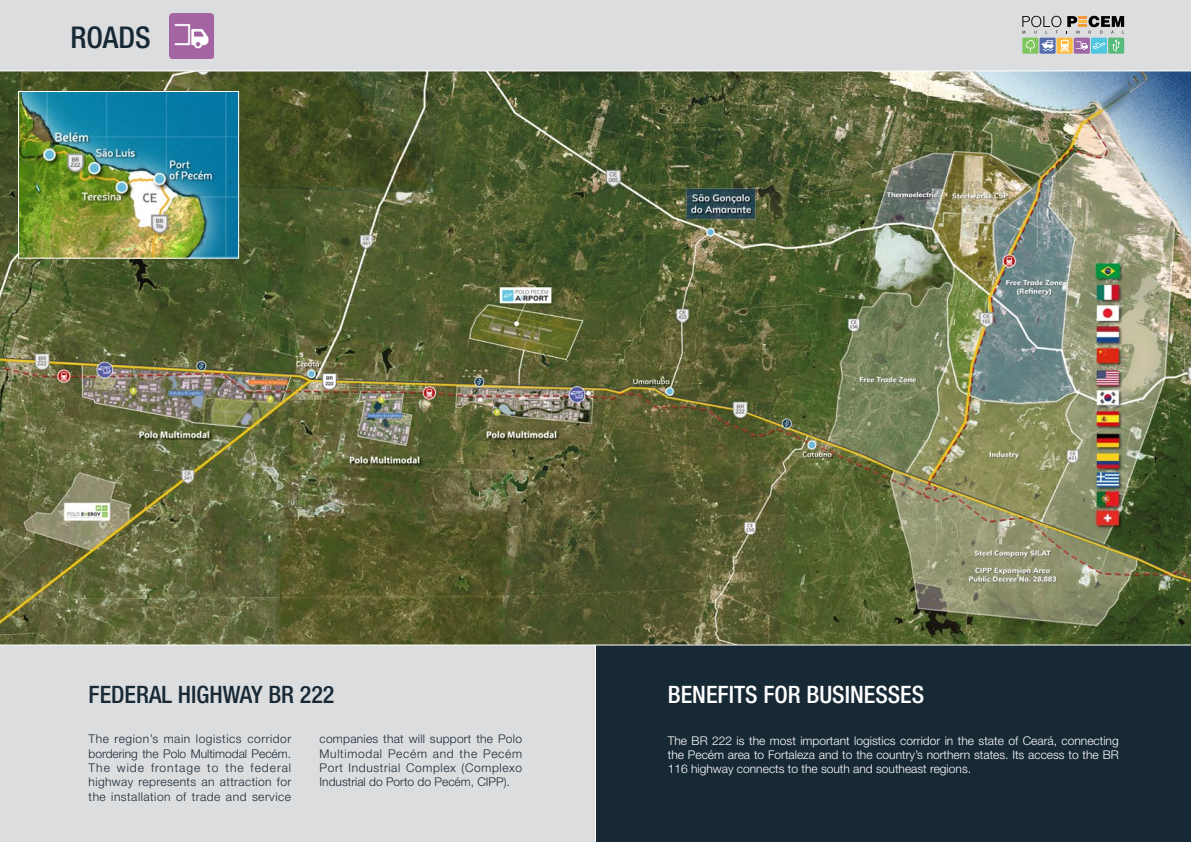
<style>
.page{position:relative;width:1191px;height:842px;background:#fff}
.page>*{position:absolute;margin:0;border:0;box-sizing:border-box;transform-origin:0 0}
.Subtítulo{font:500 condensed 30px "Helvetica Neue LT Std";color:#182936}
.Subtítulo-2{font:500 condensed 24px "Helvetica Neue LT Std";color:#fff}
.Subtítulo-3{font:500 condensed 24px "Helvetica Neue LT Std";color:#182936}
.Texto_Corrido{font:300 12px/14.4px "Helvetica Neue LT Std";letter-spacing:.04em;color:#182936;text-align:justify}
.Texto_Corrido-2{font:300 12px/14.4px "Helvetica Neue LT Std";color:#fff;text-align:justify}
</style>
<div class="page">
<img style="left:0;top:71px;width:1191px;height:573px">
<div style="left:596px;top:645px;width:595px;height:197px;background:#182936"></div>
<div style="left:0;top:645px;width:596px;height:197px;background:#dcdddf"></div>
<hr style="left:595px;top:645px;width:1px;height:197px;background:#fff">
<img style="left:322px;top:373px;width:14px;height:16px">
<div style="left:0;top:0;width:1191px;height:71px;background:#dcdddf"></div>
<img style="left:169px;top:14px;width:45px;height:44px">
<img style="left:20px;top:93px;width:217px;height:164px">
<div style="left:18px;top:91px;width:221px;height:168px;border:1px solid #fff"></div>
<hr style="left:0;top:70px;width:1191px;height:1px;background:#fff">
<svg style="left:1022px;top:16px;width:102px;height:18px"></svg>
<div style="left:1022px;top:38px;width:16px;height:16px;background:#80c55e"></div>
<svg style="left:1025px;top:40px;width:10px;height:12px"></svg>
<div style="left:1039px;top:38px;width:16px;height:16px;background:#546bad"></div>
<svg style="left:1041px;top:40px;width:12px;height:11px"></svg>
<div style="left:1056px;top:38px;width:16px;height:16px;background:#fdbb40"></div>
<svg style="left:1060px;top:40px;width:9px;height:12px"></svg>
<div style="left:1073px;top:38px;width:16px;height:16px;background:#9d67a5"></div>
<div style="left:1108px;top:38px;width:16px;height:16px;background:#56bb7b"></div>
<svg style="left:1112px;top:40px;width:7px;height:12px"></svg>
<div style="left:1091px;top:38px;width:16px;height:16px;background:#51c7df"></div>
<svg style="left:1075px;top:41px;width:30px;height:9px"></svg>
<p class="Subtítulo" style="left:70px;top:19px;width:82px">ROADS</p>
<p class="Subtítulo-3" style="left:89px;top:680px;width:247px">FEDERAL HIGHWAY BR 222</p>
<p class="Subtítulo-2" style="left:668px;top:680px;width:258px">BENEFITS FOR BUSINESSES</p>
<p class="Texto_Corrido" style="left:89px;top:731px;width:204px">The region’s main logistics corridor bordering the Polo Multimodal Pecém.<br>The wide frontage to the federal highway represents an attraction for the installation of trade and service</p>
<p class="Texto_Corrido" style="left:319px;top:731px;width:204px">companies that will support the Polo Multimodal Pecém and the Pecém Port Industrial Complex (Complexo Industrial do Porto do Pecém, CIPP).</p>
<p class="Texto_Corrido-2" style="left:668px;top:733px;width:452px">The BR 222 is the most important logistics corridor in the state of Ceará, connecting the Pecém area to Fortaleza and to the country’s northern states. Its access to the BR 116 highway connects to the south and southeast regions.</p>
</div>
